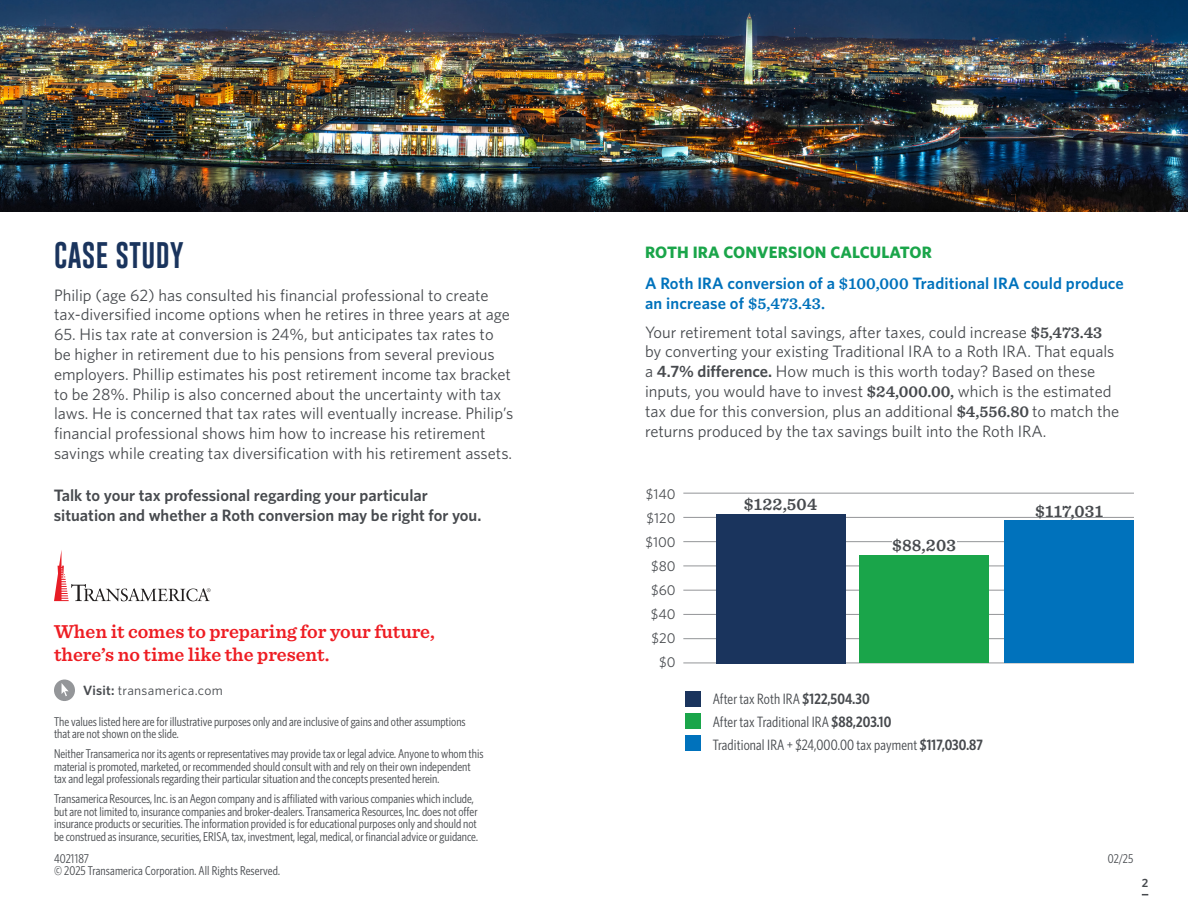
<style>
.page{position:relative;width:1188px;height:918px;background:#fff}
.page>*{position:absolute;margin:0;border:0;box-sizing:border-box;transform-origin:0 0}
.t1{font:27px "Gobold";letter-spacing:.01em;color:#1a345d}
.t2{font:600 19.5px/23.4px "Sentinel";color:#ee1d23}
.t3{font:600 17.4px "Sentinel";letter-spacing:.01em;color:#474a4e}
.t4{font:16.5px/19.8px "Whitney";color:#474a4e}
.t5{font:600 16.5px/19.8px "Whitney";color:#474a4e}
.t6{font:600 16.5px/19.8px "Whitney";letter-spacing:.01em;color:#0072bc}
.t7{font:700 16.5px "Whitney";letter-spacing:.01em;color:#1aa54a}
.t8{font:15px "Whitney Condensed";letter-spacing:.01em;color:#474a4e}
.t9{font:14.25px "Whitney";color:#474a4e}
.TA_CTA_Body{font:13.5px "Whitney";letter-spacing:.02em;color:#474a4e}
.t10{font:12.75px/12.8px "Whitney Condensed";color:#474a4e}
.Page_Number{font:600 12px "Whitney";color:#474a4e}
.s1{font-weight:600}
.s2{font-family:"Sentinel"}
.s3{font-family:"Sentinel";font-weight:600}
</style>
<div class="page">
<hr style="left:683px;top:493px;width:451px;height:1px;background:#939598">
<hr style="left:683px;top:541px;width:451px;height:1px;background:#939598">
<hr style="left:683px;top:590px;width:451px;height:1px;background:#939598">
<hr style="left:683px;top:638px;width:451px;height:1px;background:#939598">
<hr style="left:683px;top:517px;width:451px;height:1px;background:#939598">
<hr style="left:683px;top:566px;width:451px;height:1px;background:#939598">
<hr style="left:683px;top:614px;width:451px;height:1px;background:#939598">
<hr style="left:683px;top:663px;width:451px;height:1px;background:#939598">
<div style="left:716px;top:514px;width:129px;height:149px;background:#1a345d"></div>
<div style="left:860px;top:555px;width:129px;height:108px;background:#1aa54a"></div>
<div style="left:892px;top:537px;width:64px;height:14px;background:#fff"></div>
<div style="left:1005px;top:520px;width:129px;height:143px;background:#0072bc"></div>
<div style="left:685px;top:692px;width:16px;height:15px;background:#1a345d"></div>
<div style="left:685px;top:713px;width:16px;height:16px;background:#1aa54a"></div>
<div style="left:685px;top:735px;width:16px;height:16px;background:#0072bc"></div>
<svg style="left:54px;top:550px;width:157px;height:51px"></svg>
<div style="left:54px;top:680px;width:21px;height:21px;background:#949699;border-radius:50%"></div>
<svg style="left:62px;top:684px;width:7px;height:12px"></svg>
<img style="left:0;top:0;width:1188px;height:212px">
<p class="t1" style="left:54px;top:238px;width:131px">CASE STUDY</p>
<p class="t4" style="left:54px;top:285px;width:457px">Philip (age 62) has consulted his financial professional to create tax-diversified income options when he retires in three years at age</p>
<p class="t4" style="left:54px;top:324px;width:461px">65. His tax rate at conversion is 24%, but anticipates tax rates to be higher in retirement due to his pensions from several previous employers. Phillip estimates his post retirement income tax bracket to be 28%. Philip is also concerned about the uncertainty with tax laws. He is concerned that tax rates will eventually increase. Philip’s financial professional shows him how to increase his retirement savings while creating tax diversification with his retirement assets.</p>
<p class="t5" style="left:54px;top:485px;width:429px">Talk to your tax professional regarding your particular situation and whether a Roth conversion may be right for you.</p>
<p class="t2" style="left:54px;top:619px;width:382px">When it comes to preparing for your future, there’s no time like the present.</p>
<p class="TA_CTA_Body" style="left:83px;top:681px;width:141px"><span class="s1">Visit:</span> transamerica.com</p>
<p class="t10" style="left:54px;top:714px;width:413px">The values listed here are for illustrative purposes only and are inclusive of gains and other assumptions that are not shown on the slide.</p>
<p class="t10" style="left:54px;top:747px;width:431px">Neither Transamerica nor its agents or representatives may provide tax or legal advice. Anyone to whom this material is promoted, marketed, or recommended should consult with and rely on their own independent tax and legal professionals regarding their particular situation and the concepts presented herein.</p>
<p class="t10" style="left:54px;top:792px;width:425px">Transamerica Resources, Inc. is an Aegon company and is affiliated with various companies which include, but are not limited to, insurance companies and broker-dealers. Transamerica Resources, Inc. does not offer insurance products or securities. The information provided is for educational purposes only and should not be construed as insurance, securities, ERISA, tax, investment, legal, medical, or financial advice or guidance.</p>
<p class="t10" style="left:54px;top:851px;width:37px">4021187</p>
<p class="t10" style="left:54px;top:864px;width:228px">© 2025 Transamerica Corporation. All Rights Reserved.</p>
<p class="t7" style="left:645px;top:241px;width:289px">ROTH IRA CONVERSION CALCULATOR</p>
<p class="t6" style="left:645px;top:273px;width:480px">A Roth IRA conversion of a <span class="s2">$100,000</span> Traditional IRA could produce an increase of <span class="s2">$5,473.43.</span></p>
<p class="t4" style="left:645px;top:322px;width:476px">Your retirement total savings, after taxes, could increase <span class="s3">$5,473.43 </span>by converting your existing Traditional IRA to a Roth IRA. That equals a <span class="s1">4.7% difference.</span> How much is this worth today? Based on these inputs, you would have to invest <span class="s3">$24,000.00,</span> which is the estimated tax due for this conversion, plus an additional <span class="s3">$4,556.80</span> to match the returns produced by the tax savings built into the Roth IRA.</p>
<p class="t9" style="left:646px;top:485px;width:31px">$140</p>
<p class="t9" style="left:647px;top:509px;width:31px">$120</p>
<p class="t9" style="left:645px;top:533px;width:32px">$100</p>
<p class="t9" style="left:651px;top:557px;width:26px">$80</p>
<p class="t9" style="left:651px;top:581px;width:26px">$60</p>
<p class="t9" style="left:651px;top:605px;width:26px">$40</p>
<p class="t9" style="left:652px;top:629px;width:26px">$20</p>
<p class="t9" style="left:659px;top:653px;width:18px">$0</p>
<p class="t3" style="left:744px;top:491px;width:75px">$122,504</p>
<p class="t3" style="left:892px;top:532px;width:66px">$88,203</p>
<p class="t8" style="left:713px;top:690px;width:158px">After tax Roth IRA <span class="s1">$122,504.30</span></p>
<p class="t8" style="left:713px;top:713px;width:180px">After tax Traditional IRA <span class="s1">$88,203.10</span></p>
<p class="t8" style="left:713px;top:736px;width:272px">Traditional IRA + $24,000.00 tax payment <span class="s1">$117,030.87</span></p>
<p class="t3" style="left:1035px;top:498px;width:69px">$117,031</p>
<p class="t10" style="left:1108px;top:851px;width:27px">02/25</p>
<p class="Page_Number" style="left:1142px;top:875px;width:8px">2</p>
</div>
